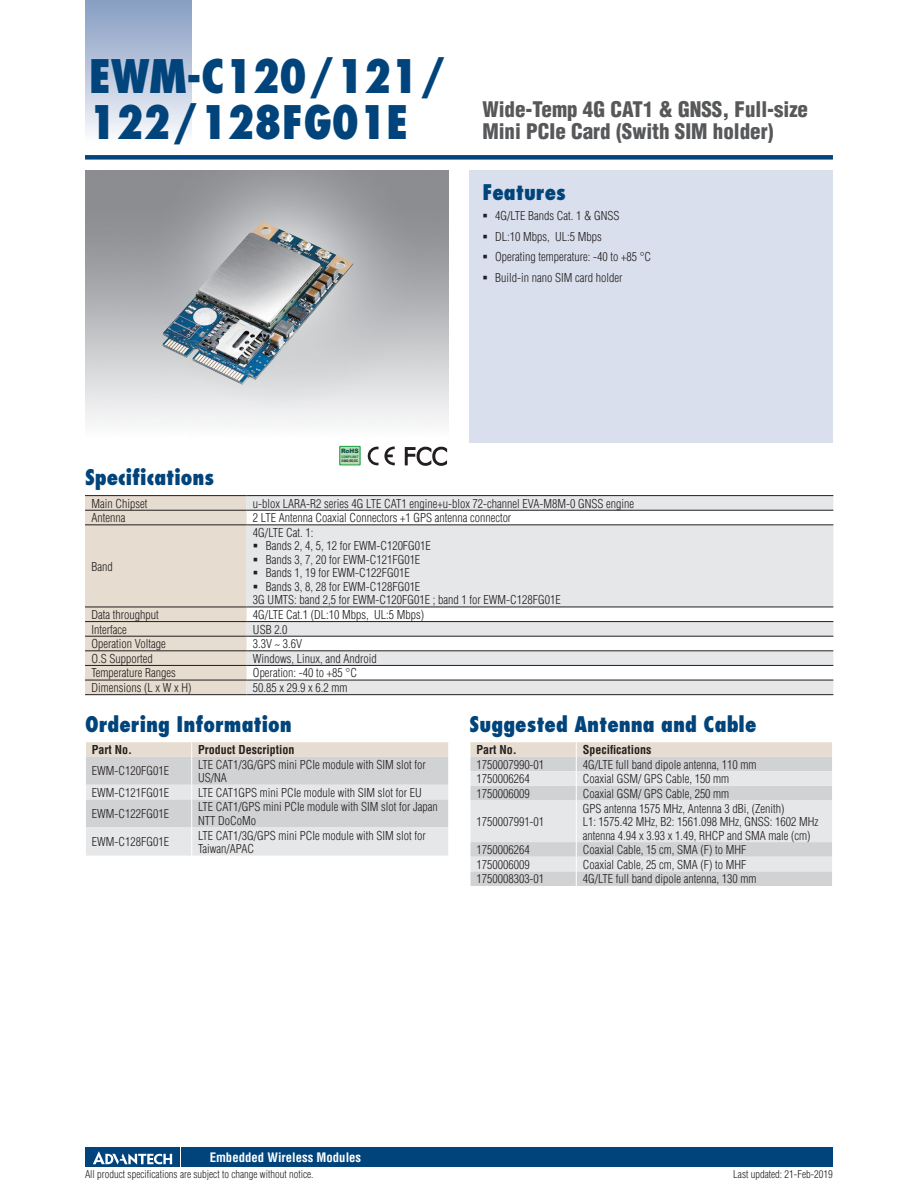
<style>
.page{position:relative;width:918px;height:1188px;background:#fff}
.page>*{position:absolute;margin:0;border:0;box-sizing:border-box;transform-origin:0 0}
.t1{font:800 condensed 45px/46.5px "Futura";color:#00447b}
.t2{font:800 condensed 21px "Futura";color:#00447b}
.t3{font:900 condensed 21px/22.5px "Helvetica";color:#57585a}
.t4{font:700 condensed 12.75px "Helvetica";color:#fff}
.t5{font:300 condensed 12px/13.5px "Helvetica";color:#231f20}
.t6{font:700 condensed 12px "Helvetica";color:#231f20}
.t7{font:300 condensed 10.5px "Helvetica";color:#231f20}
.t8{font:900 6px "Arial";color:#0c5447}
.t9{font:700 condensed 3.3px "Helvetica";color:#231f20;scale:1.11 1}
.t10{font:700 condensed 3.3px "Helvetica";color:#0c6a39;scale:1.05 1}
</style>
<div class="page">
<div style="left:85px;top:155px;width:748px;height:5px;background:#00447b"></div>
<div style="left:85px;top:0;width:106px;height:143px;background:linear-gradient(to bottom,#849bc1,#f9fafc)"></div>
<div style="left:182px;top:1147px;width:651px;height:20px;background:#00447b"></div>
<div style="left:85px;top:1147px;width:95px;height:20px;background:#00447b"></div>
<svg style="left:93px;top:1151px;width:79px;height:14px"></svg>
<div style="left:470px;top:170px;width:363px;height:272px;background:#d9dfec"></div>
<svg style="left:404px;top:446px;width:44px;height:20px"></svg>
<svg style="left:368px;top:446px;width:27px;height:20px"></svg>
<svg style="left:339px;top:446px;width:22px;height:19px"></svg>
<div style="left:340px;top:447px;width:20px;height:17px;background:#b8dbb4"></div>
<img style="left:162px;top:221px;width:191px;height:164px">
<div style="left:85px;top:496px;width:162px;height:198px;background:#e6dccf"></div>
<svg style="left:247px;top:496px;width:586px;height:198px;fill:#e6e7e9"></svg>
<hr style="left:85px;top:495px;width:162px;height:1px;background:#231f20">
<hr style="left:247px;top:495px;width:586px;height:1px;background:#231f20">
<hr style="left:85px;top:510px;width:162px;height:1px;background:#231f20">
<hr style="left:247px;top:510px;width:586px;height:1px;background:#231f20">
<hr style="left:85px;top:524px;width:162px;height:1px;background:#231f20">
<hr style="left:247px;top:524px;width:586px;height:1px;background:#231f20">
<hr style="left:85px;top:607px;width:162px;height:1px;background:#231f20">
<hr style="left:247px;top:607px;width:586px;height:1px;background:#231f20">
<hr style="left:85px;top:621px;width:162px;height:1px;background:#231f20">
<hr style="left:247px;top:621px;width:586px;height:1px;background:#231f20">
<hr style="left:85px;top:636px;width:162px;height:1px;background:#231f20">
<hr style="left:247px;top:636px;width:586px;height:1px;background:#231f20">
<hr style="left:85px;top:650px;width:162px;height:1px;background:#231f20">
<hr style="left:247px;top:650px;width:586px;height:1px;background:#231f20">
<hr style="left:85px;top:665px;width:162px;height:1px;background:#231f20">
<hr style="left:247px;top:665px;width:586px;height:1px;background:#231f20">
<hr style="left:85px;top:680px;width:162px;height:1px;background:#231f20">
<hr style="left:247px;top:680px;width:586px;height:1px;background:#231f20">
<hr style="left:85px;top:694px;width:162px;height:1px;background:#231f20">
<hr style="left:247px;top:694px;width:586px;height:1px;background:#231f20">
<svg style="left:86px;top:742px;width:363px;height:114px;background:#dcdbdb"></svg>
<svg style="left:470px;top:742px;width:362px;height:144px;background:#ddddde"></svg>
<svg style="left:254px;top:544px;width:3px;height:4px"></svg>
<svg style="left:254px;top:571px;width:3px;height:4px"></svg>
<h1 class="t1" style="left:89px;top:53px;width:360px">EWM-C120/121/<br>122/128FG01E</h1>
<h2 class="t3" style="left:482px;top:98px;width:327px">Wide-Temp 4G CAT1 &amp; GNSS, Full-size<br>Mini PCIe Card (Swith SIM holder)</h2>
<h2 class="t2" style="left:482px;top:179px;width:85px">Features</h2>
<p class="t5" style="left:495px;top:205px;width:158px;line-height:20.7px">4G/LTE Bands Cat. 1 &amp; GNSS<br>DL:10 Mbps, UL:5 Mbps<br>Operating temperature: -40 to +85 °C<br>Build-in nano SIM card holder</p>
<p class="t8" style="left:341px;top:447px;width:19px">RoHS</p>
<p class="t10" style="left:341px;top:455px;width:18px">COMPLIANT</p>
<p class="t9" style="left:342px;top:459px;width:17px">2002/95/EC</p>
<h2 class="t2" style="left:85px;top:464px;width:131px">Specifications</h2>
<p class="t5" style="left:91px;top:497px;width:57px">Main Chipset</p>
<p class="t5" style="left:253px;top:497px;width:383px">u-blox LARA-R2 series 4G LTE CAT1 engine+u-blox 72-channel EVA-M8M-0 GNSS engine</p>
<p class="t5" style="left:91px;top:511px;width:35px">Antenna</p>
<p class="t5" style="left:253px;top:511px;width:260px">2 LTE Antenna Coaxial Connectors +1 GPS antenna connector</p>
<p class="t5" style="left:91px;top:559px;width:23px">Band</p>
<p class="t5" style="left:253px;top:526px;width:62px">4G/LTE Cat. 1:</p>
<p class="t5" style="left:266px;top:539px;width:167px">Bands 2, 4, 5, 12 for EWM-C120FG01E</p>
<p class="t5" style="left:266px;top:553px;width:156px">Bands 3, 7, 20 for EWM-C121FG01E</p>
<p class="t5" style="left:266px;top:566px;width:145px">Bands 1, 19 for EWM-C122FG01E</p>
<p class="t5" style="left:266px;top:580px;width:156px">Bands 3, 8, 28 for EWM-C128FG01E</p>
<p class="t5" style="left:253px;top:593px;width:309px">3G UMTS: band 2,5 for EWM-C120FG01E ; band 1 for EWM-C128FG01E</p>
<p class="t5" style="left:91px;top:608px;width:69px">Data throughput</p>
<p class="t5" style="left:253px;top:608px;width:173px">4G/LTE Cat.1 (DL:10 Mbps, UL:5 Mbps)</p>
<p class="t5" style="left:91px;top:622px;width:37px">Interface</p>
<p class="t5" style="left:253px;top:622px;width:36px">USB 2.0</p>
<p class="t5" style="left:91px;top:637px;width:76px">Operation Voltage</p>
<p class="t5" style="left:253px;top:637px;width:51px">3.3V ~ 3.6V</p>
<p class="t5" style="left:91px;top:652px;width:63px">O.S Supported</p>
<p class="t5" style="left:253px;top:652px;width:125px">Windows, Linux, and Android</p>
<p class="t5" style="left:91px;top:666px;width:86px">Temperature Ranges</p>
<p class="t5" style="left:253px;top:666px;width:106px">Operation: -40 to +85 °C</p>
<p class="t5" style="left:91px;top:681px;width:101px">Dimensions (L x W x H)</p>
<p class="t5" style="left:253px;top:681px;width:96px">50.85 x 29.9 x 6.2 mm</p>
<h2 class="t2" style="left:85px;top:711px;width:208px">Ordering Information</h2>
<p class="t6" style="left:92px;top:742px;width:42px">Part No.</p>
<p class="t6" style="left:198px;top:742px;width:98px">Product Description</p>
<p class="t5" style="left:92px;top:764px;width:79px">EWM-C120FG01E</p>
<p class="t5" style="left:198px;top:758px;width:229px">LTE CAT1/3G/GPS mini PCIe module with SIM slot for<br>US/NA</p>
<p class="t5" style="left:92px;top:786px;width:79px">EWM-C121FG01E</p>
<p class="t5" style="left:198px;top:786px;width:225px">LTE CAT1GPS mini PCIe module with SIM slot for EU</p>
<p class="t5" style="left:92px;top:807px;width:79px">EWM-C122FG01E</p>
<p class="t5" style="left:198px;top:800px;width:241px">LTE CAT1/GPS mini PCIe module with SIM slot for Japan<br>NTT DoCoMo</p>
<p class="t5" style="left:92px;top:835px;width:79px">EWM-C128FG01E</p>
<p class="t5" style="left:198px;top:828px;width:229px">LTE CAT1/3G/GPS mini PCIe module with SIM slot for<br>Taiwan/APAC</p>
<h2 class="t2" style="left:470px;top:711px;width:288px">Suggested Antenna and Cable</h2>
<p class="t6" style="left:476px;top:742px;width:42px">Part No.</p>
<p class="t6" style="left:583px;top:742px;width:70px">Specifications</p>
<p class="t5" style="left:476px;top:758px;width:69px">1750007990-01</p>
<p class="t5" style="left:583px;top:758px;width:175px">4G/LTE full band dipole antenna, 110 mm</p>
<p class="t5" style="left:476px;top:772px;width:55px">1750006264</p>
<p class="t5" style="left:583px;top:772px;width:148px">Coaxial GSM/ GPS Cable, 150 mm</p>
<p class="t5" style="left:476px;top:787px;width:55px">1750006009</p>
<p class="t5" style="left:583px;top:787px;width:148px">Coaxial GSM/ GPS Cable, 250 mm</p>
<p class="t5" style="left:476px;top:815px;width:69px">1750007991-01</p>
<p class="t5" style="left:583px;top:801px;width:237px">GPS antenna 1575 MHz, Antenna 3 dBi, (Zenith)<br>L1: 1575.42 MHz, B2: 1561.098 MHz, GNSS: 1602 MHz antenna 4.94 x 3.93 x 1.49, RHCP and SMA male (cm)</p>
<p class="t5" style="left:476px;top:843px;width:55px">1750006264</p>
<p class="t5" style="left:583px;top:843px;width:165px">Coaxial Cable, 15 cm, SMA (F) to MHF</p>
<p class="t5" style="left:476px;top:858px;width:55px">1750006009</p>
<p class="t5" style="left:583px;top:858px;width:165px">Coaxial Cable, 25 cm, SMA (F) to MHF</p>
<p class="t5" style="left:476px;top:872px;width:69px">1750008303-01</p>
<p class="t5" style="left:583px;top:872px;width:175px">4G/LTE full band dipole antenna, 130 mm</p>
<p class="t4" style="left:210px;top:1150px;width:153px">Embedded Wireless Modules</p>
<p class="t7" style="left:85px;top:1168px;width:230px">All product specifications are subject to change without notice.</p>
<p class="t7" style="left:733px;top:1168px;width:101px">Last updated: 21-Feb-2019</p>
</div>
